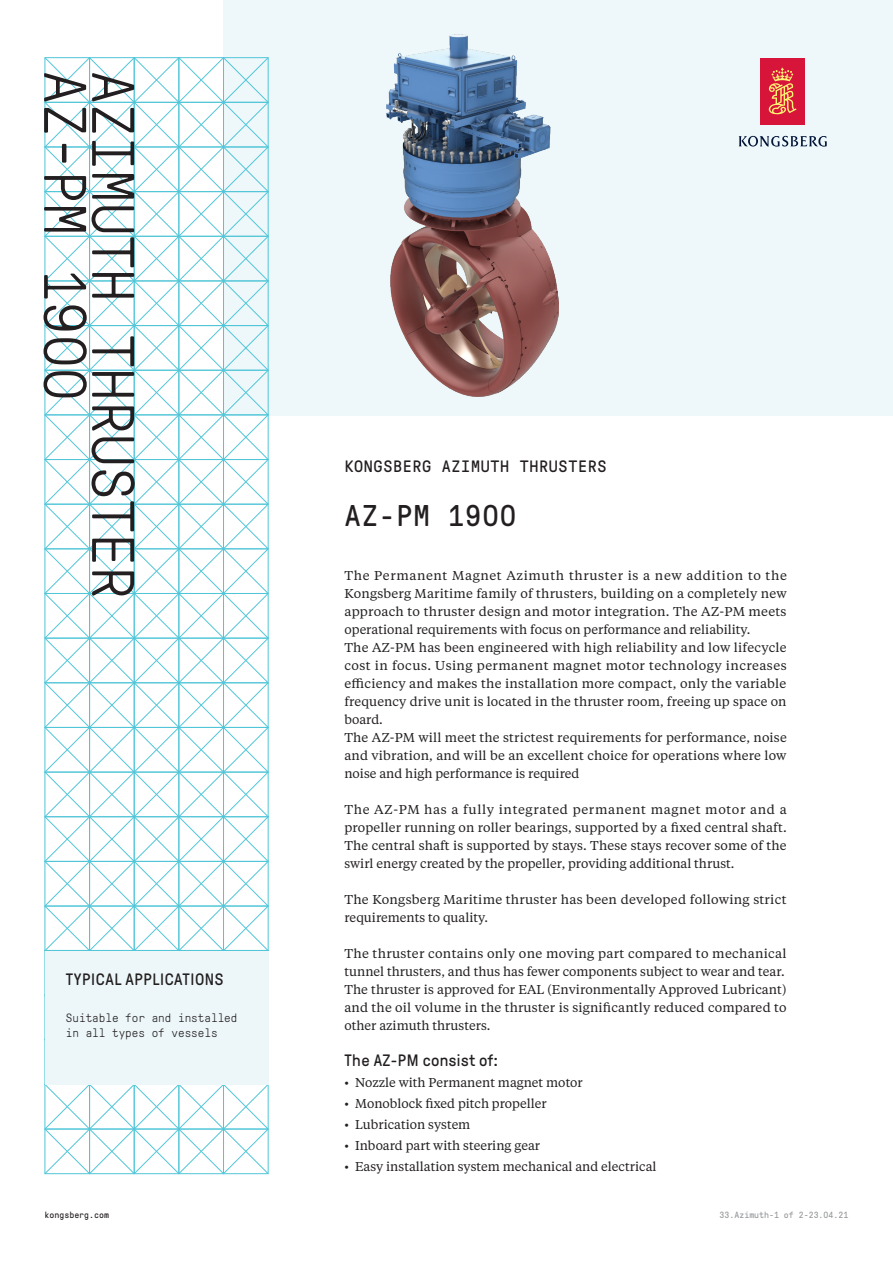
<style>
.page{position:relative;width:893px;height:1263px;background:#fff}
.page>*{position:absolute;margin:0;border:0;box-sizing:border-box;transform-origin:0 0}
.t1{font:300 60px "GT Pressura Mono";color:#231f20}
.t2{font:30px "GT Pressura Mono";letter-spacing:.025em;color:#231f20}
.t3{font:16.5px "GT Pressura";letter-spacing:.03em;color:#231f20}
.t4{font:16.5px "GT Pressura Mono";letter-spacing:.04em;color:#231f20}
.t5{font:12.75px/18px "Tiempos Text";letter-spacing:.01em;color:#231f20}
.t6{font:300 12px/15px "GT Pressura Mono";color:#231f20}
.t7{font:9px "GT Pressura Mono";color:#97999c}
.t8{font:9px "GT Pressura Mono";color:#231f20}
</style>
<div class="page">
<div style="left:224px;top:0;width:669px;height:415px;background:#eef8fa"></div>
<img style="left:386px;top:35px;width:172px;height:362px">
<svg style="left:44px;top:57px;width:225px;height:1117px"></svg>
<div style="left:761px;top:58px;width:44px;height:66px;background:#d71439"></div>
<svg style="left:769px;top:68px;width:28px;height:47px"></svg>
<svg style="left:739px;top:136px;width:88px;height:11px"></svg>
<div style="left:45px;top:951px;width:223px;height:133px;background:#edf7f9"></div>
<h1 class="t1" style="left:97px;top:71px;width:332px;rotate:90deg">AZ-PM 1900</h1>
<h1 class="t1" style="left:145px;top:71px;width:530px;rotate:90deg">AZIMUTH THRUSTER</h1>
<p class="t3" style="left:66px;top:971px;width:159px">TYPICAL APPLICATIONS</p>
<p class="t6" style="left:66px;top:1011px;width:173px">Suitable for and installed in all types of vessels</p>
<p class="t4" style="left:344px;top:458px;width:264px">KONGSBERG AZIMUTH THRUSTERS</p>
<h2 class="t2" style="left:344px;top:500px;width:173px">AZ-PM 1900</h2>
<p class="t5" style="left:344px;top:566px;width:444px">The Permanent Magnet Azimuth thruster is a new addition to the Kongsberg Maritime family of thrusters, building on a completely new approach to thruster design and motor integration. The AZ-PM meets operational requirements with focus on performance and reliability.<br>The AZ-PM has been engineered with high reliability and low lifecycle cost in focus. Using permanent magnet motor technology increases efficiency and makes the installation more compact, only the variable frequency drive unit is located in the thruster room, freeing up space on board.<br>The AZ-PM will meet the strictest requirements for performance, noise and vibration, and will be an excellent choice for operations where low noise and high performance is required</p>
<p class="t5" style="left:344px;top:800px;width:444px;text-align:justify">The AZ-PM has a fully integrated permanent magnet motor and a propeller running on roller bearings, supported by a fixed central shaft.<br>The central shaft is supported by stays. These stays recover some of the swirl energy created by the propeller, providing additional thrust.</p>
<p class="t5" style="left:344px;top:890px;width:444px">The Kongsberg Maritime thruster has been developed following strict requirements to quality.</p>
<p class="t5" style="left:344px;top:944px;width:444px">The thruster contains only one moving part compared to mechanical tunnel thrusters, and thus has fewer components subject to wear and tear.<br>The thruster is approved for EAL (Environmentally Approved Lubricant) and the oil volume in the thruster is significantly reduced compared to other azimuth thrusters.</p>
<p class="t3" style="left:344px;top:1052px;width:155px">The AZ-PM consist of:</p>
<p class="t5" style="left:344px;top:1073px;width:240px">• Nozzle with Permanent magnet motor</p>
<p class="t5" style="left:344px;top:1094px;width:204px">• Monoblock fixed pitch propeller</p>
<p class="t5" style="left:344px;top:1115px;width:127px">• Lubrication system</p>
<p class="t5" style="left:344px;top:1136px;width:197px">• Inboard part with steering gear</p>
<p class="t5" style="left:344px;top:1157px;width:314px">• Easy installation system mechanical and electrical</p>
<p class="t8" style="left:45px;top:1210px;width:66px">kongsberg.com</p>
<p class="t7" style="left:720px;top:1210px;width:130px">33.Azimuth-1 of 2-23.04.21</p>
</div>
